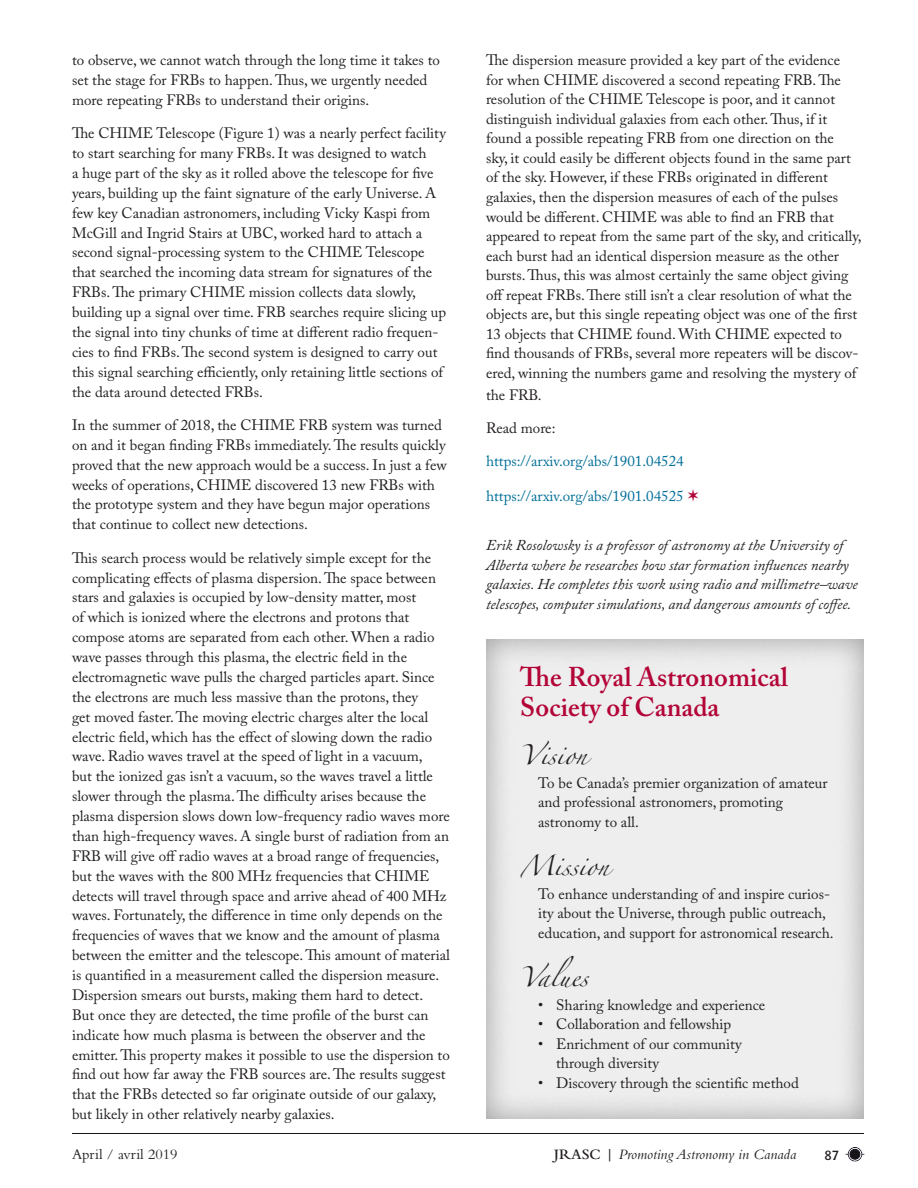
<style>
.page{position:relative;width:918px;height:1188px;background:#fff}
.page>*{position:absolute;margin:0;border:0;box-sizing:border-box;transform-origin:0 0}
.t1{font:600 27px/30px "Adobe Caslon Pro";color:#b30437}
.t2{font:18px "Zapfino";color:#231f20}
.t3{font:15px/20px "Adobe Caslon Pro";color:#231f20}
.t4{font:italic 15px/19.5px "Adobe Caslon Pro";color:#231f20}
.t5{font:15px "Adobe Caslon Pro";color:#006e98}
.t6{font:italic 15px "Bembo";color:#231f20}
.t7{font:15px "Bembo";color:#231f20}
.t8{font:500 13.5px "Dax";color:#231f20}
.s1{font-weight:600;font-style:normal}
</style>
<div class="page">
<div style="left:845px;top:1145px;width:22px;height:17px;background:#201c70;opacity:.4"></div>
<div style="left:70px;top:1131px;width:796px;height:5px;background:#201c70;opacity:.4"></div>
<div style="left:484px;top:637px;width:381px;height:483px;background:#231f20;opacity:.4"></div>
<p class="t3" style="left:72px;top:50px;width:370px">to observe, we cannot watch through the long time it takes to set the stage for FRBs to happen. Thus, we urgently needed more repeating FRBs to understand their origins.</p>
<p class="t3" style="left:72px;top:123px;width:376px">The CHIME Telescope (Figure 1) was a nearly perfect facility to start searching for many FRBs. It was designed to watch<br>a huge part of the sky as it rolled above the telescope for five years, building up the faint signature of the early Universe. A few key Canadian astronomers, including Vicky Kaspi from McGill and Ingrid Stairs at UBC, worked hard to attach a second signal-processing system to the CHIME Telescope that searched the incoming data stream for signatures of the FRBs. The primary CHIME mission collects data slowly, building up a signal over time. FRB searches require slicing up the signal into tiny chunks of time at different radio frequen&shy;cies to find FRBs. The second system is designed to carry out this signal searching efficiently, only retaining little sections of the data around detected FRBs.</p>
<p class="t3" style="left:72px;top:415px;width:376px">In the summer of 2018, the CHIME FRB system was turned on and it began finding FRBs immediately. The results quickly proved that the new approach would be a success. In just a few weeks of operations, CHIME discovered 13 new FRBs with the prototype system and they have begun major operations that continue to collect new detections.</p>
<p class="t3" style="left:72px;top:547px;width:379px">This search process would be relatively simple except for the complicating effects of plasma dispersion. The space between stars and galaxies is occupied by low-density matter, most<br>of which is ionized where the electrons and protons that compose atoms are separated from each other. When a radio wave passes through this plasma, the electric field in the electromagnetic wave pulls the charged particles apart. Since the electrons are much less massive than the protons, they<br>get moved faster. The moving electric charges alter the local electric field, which has the effect of slowing down the radio wave. Radio waves travel at the speed of light in a vacuum,<br>but the ionized gas isn’t a vacuum, so the waves travel a little slower through the plasma. The difficulty arises because the plasma dispersion slows down low-frequency radio waves more than high-frequency waves. A single burst of radiation from an FRB will give off radio waves at a broad range of frequencies, but the waves with the 800 MHz frequencies that CHIME detects will travel through space and arrive ahead of 400 MHz waves. Fortunately, the difference in time only depends on the frequencies of waves that we know and the amount of plasma between the emitter and the telescope. This amount of material is quantified in a measurement called the dispersion measure.<br>Dispersion smears out bursts, making them hard to detect.<br>But once they are detected, the time profile of the burst can indicate how much plasma is between the observer and the emitter. This property makes it possible to use the dispersion to find out how far away the FRB sources are. The results suggest that the FRBs detected so far originate outside of our galaxy, but likely in other relatively nearby galaxies.</p>
<p class="t3" style="left:486px;top:50px;width:377px;line-height:19.5px">The dispersion measure provided a key part of the evidence<br>for when CHIME discovered a second repeating FRB. The resolution of the CHIME Telescope is poor, and it cannot distinguish individual galaxies from each other. Thus, if it found a possible repeating FRB from one direction on the<br>sky, it could easily be different objects found in the same part of the sky. However, if these FRBs originated in different galaxies, then the dispersion measures of each of the pulses would be different. CHIME was able to find an FRB that appeared to repeat from the same part of the sky, and critically, each burst had an identical dispersion measure as the other bursts. Thus, this was almost certainly the same object giving off repeat FRBs. There still isn’t a clear resolution of what the objects are, but this single repeating object was one of the first 13 objects that CHIME found. With CHIME expected to find thousands of FRBs, several more repeaters will be discov&shy;ered, winning the numbers game and resolving the mystery of</p>
<p class="t3" style="left:486px;top:384px;width:57px">the FRB.</p>
<p class="t3" style="left:486px;top:417px;width:71px">Read more:</p>
<p class="t5" style="left:486px;top:452px;width:199px">https://arxiv.org/abs/1901.04524</p>
<p class="t5" style="left:486px;top:487px;width:199px">https://arxiv.org/abs/1901.04525</p>
<p class="t4" style="left:486px;top:535px;width:373px">Erik Rosolowsky is a professor of astronomy at the University of Alberta where he researches how star formation influences nearby galaxies. He completes this work using radio and millimetre–wave telescopes, computer simulations, and dangerous amounts of coffee.</p>
<h1 class="t1" style="left:520px;top:662px;width:269px">The Royal Astronomical<br>Society of Canada</h1>
<p class="t2" style="left:520px;top:747px;width:69px">Vision</p>
<p class="t3" style="left:538px;top:773px;width:291px;line-height:19.5px">To be Canada’s premier organization of amateur and professional astronomers, promoting astronomy to all.</p>
<p class="t2" style="left:520px;top:858px;width:91px">Mission</p>
<p class="t3" style="left:538px;top:884px;width:297px;line-height:19.5px">To enhance understanding of and inspire curios&shy;ity about the Universe, through public outreach, education, and support for astronomical research.</p>
<p class="t2" style="left:520px;top:969px;width:69px">Values</p>
<p class="t3" style="left:538px;top:995px;width:229px">• Sharing knowledge and experience</p>
<p class="t3" style="left:538px;top:1014px;width:195px">• Collaboration and fellowship</p>
<p class="t3" style="left:556px;top:1034px;width:187px;line-height:19.5px;text-indent:-18px">• Enrichment of our community through diversity</p>
<p class="t3" style="left:538px;top:1073px;width:262px">• Discovery through the scientific method</p>
<p class="t7" style="left:72px;top:1146px;width:107px">April / avril 2019</p>
<p class="t6" style="left:554px;top:1145px;width:244px"><span class="s1">JRASC |</span> Promoting Astronomy in Canada</p>
<p class="t8" style="left:824px;top:1148px;width:16px">87</p>
</div>
